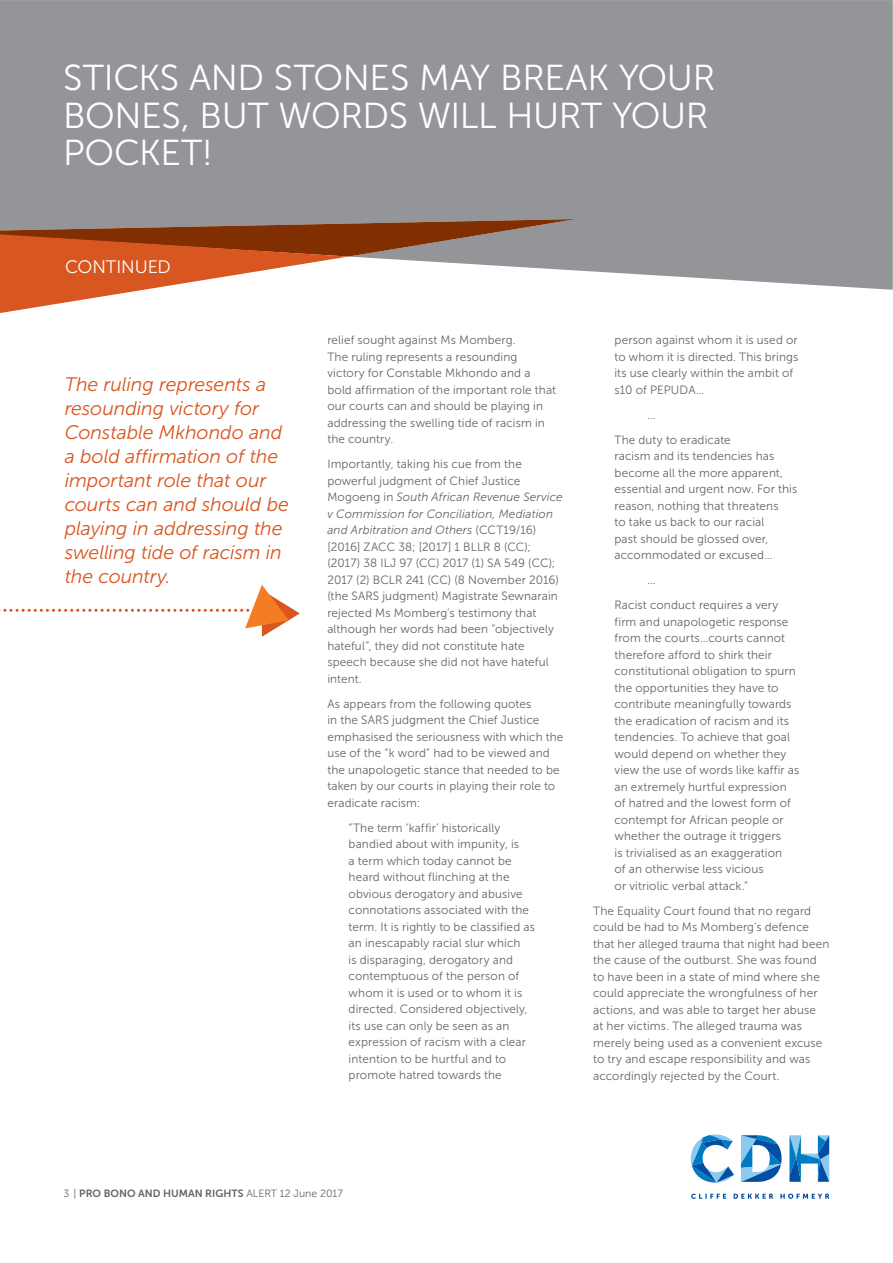
<style>
.page{position:relative;width:893px;height:1263px;background:#fff}
.page>*{position:absolute;margin:0;border:0;box-sizing:border-box;transform-origin:0 0}
.t1{font:36px/37.5px "Museo Sans 300";letter-spacing:-.01em;color:#fff}
.t2{font:italic 19.5px/24px "Museo Sans 300";letter-spacing:-.005em;color:#d85620}
.t3{font:18px "Museo Sans 300";letter-spacing:-.005em;color:#fff}
.t4{font:12px/16.5px "Museo Sans 300";letter-spacing:.01em;color:#636466}
.t5{font:10.5px "Museo Sans 700";color:#636466}
.s1{font-style:italic}
.s2{font-family:"Museo Sans 300"}
</style>
<div class="page">
<div style="left:0;top:0;width:892px;height:290px;background:#939598"></div>
<svg style="left:0;top:217px;width:576px;height:96px"></svg>
<svg style="left:691px;top:1194px;width:138px;height:5px"></svg>
<svg style="left:789px;top:1135px;width:40px;height:47px"></svg>
<svg style="left:691px;top:1135px;width:43px;height:48px"></svg>
<svg style="left:741px;top:1135px;width:40px;height:47px"></svg>
<svg style="left:0;top:585px;width:300px;height:52px"></svg>
<h1 class="t1" style="left:63px;top:63px;width:653px">STICKS AND STONES MAY BREAK YOUR<br>BONES, BUT WORDS WILL HURT YOUR<br>POCKET!</h1>
<h3 class="t3" style="left:65px;top:260px;width:107px">CONTINUED</h3>
<h2 class="t2" style="left:65px;top:374px;width:226px">The ruling represents a resounding victory for<br>Constable Mkhondo and a bold affirmation of the important role that our courts can and should be playing in addressing the swelling tide of racism in the country.</h2>
<p class="t4" style="left:327px;top:333px;width:230px">relief sought against Ms Momberg.<br>The ruling represents a resounding victory for Constable Mkhondo and a bold affirmation of the important role that our courts can and should be playing in addressing the swelling tide of racism in the country.</p>
<p class="t4" style="left:327px;top:457px;width:237px">Importantly, taking his cue from the powerful judgment of Chief Justice Mogoeng in <span class="s1">South African Revenue Service v Commission for Conciliation, Mediation and Arbitration and Others</span> (CCT19/16) [2016] ZACC 38; [2017] 1 BLLR 8 (CC); (2017) 38 ILJ 97 (CC) 2017 (1) SA 549 (CC); 2017 (2) BCLR 241 (CC) (8 November 2016) (the SARS judgment) Magistrate Sewnarain rejected Ms Momberg’s testimony that although her words had been “objectively hateful”, they did not constitute hate speech because she did not have hateful intent.</p>
<p class="t4" style="left:327px;top:697px;width:237px">As appears from the following quotes<br>in the SARS judgment the Chief Justice emphasised the seriousness with which the use of the “k word” had to be viewed and the unapologetic stance that needed to be taken by our courts in playing their role to eradicate racism:</p>
<p class="t4" style="left:348px;top:821px;width:188px">“The term ‘kaffir’ historically bandied about with impunity, is<br>a term which today cannot be heard without flinching at the obvious derogatory and abusive connotations associated with the term. It is rightly to be classified as an inescapably racial slur which<br>is disparaging, derogatory and contemptuous of the person of whom it is used or to whom it is directed. Considered objectively, its use can only be seen as an expression of racism with a clear intention to be hurtful and to promote hatred towards the</p>
<p class="t4" style="left:614px;top:333px;width:185px">person against whom it is used or to whom it is directed. This brings its use clearly within the ambit of s10 of PEPUDA…</p>
<p class="t4" style="left:614px;top:403px;width:118px;line-height:25px;text-indent:33px">…<br>The duty to eradicate</p>
<p class="t4" style="left:614px;top:449px;width:184px">racism and its tendencies has become all the more apparent, essential and urgent now. For this reason, nothing that threatens<br>to take us back to our racial<br>past should be glossed over, accommodated or excused…</p>
<p class="t4" style="left:614px;top:569px;width:165px;line-height:25px;text-indent:33px">…<br>Racist conduct requires a very</p>
<p class="t4" style="left:614px;top:615px;width:186px">firm and unapologetic response from the courts…courts cannot therefore afford to shirk their constitutional obligation to spurn the opportunities they have to contribute meaningfully towards the eradication of racism and its tendencies. To achieve that goal would depend on whether they view the use of words like kaffir as an extremely hurtful expression of hatred and the lowest form of contempt for African people or whether the outrage it triggers<br>is trivialised as an exaggeration<br>of an otherwise less vicious<br>or vitriolic verbal attack.”</p>
<p class="t4" style="left:593px;top:904px;width:238px">The Equality Court found that no regard could be had to Ms Momberg’s defence that her alleged trauma that night had been the cause of the outburst. She was found to have been in a state of mind where she could appreciate the wrongfulness of her actions, and was able to target her abuse<br>at her victims. The alleged trauma was merely being used as a convenient excuse to try and escape responsibility and was accordingly rejected by the Court.</p>
<p class="t5" style="left:64px;top:1189px;width:281px"><span class="s2">3 |</span> PRO BONO AND HUMAN RIGHTS <span class="s2">ALERT 12 June 2017</span></p>
</div>
